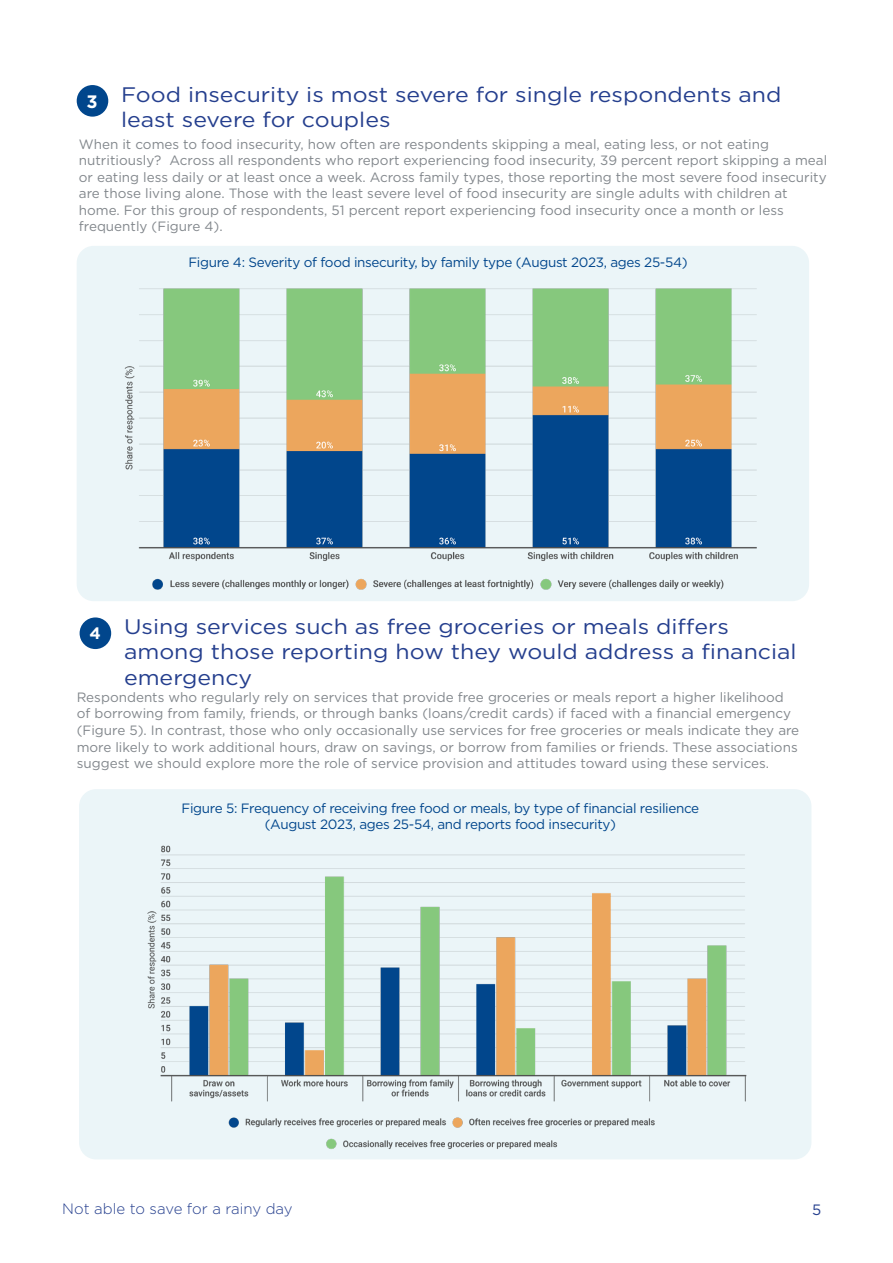
<style>
.page{position:relative;width:893px;height:1263px;background:#fff}
.page>*{position:absolute;margin:0;border:0;box-sizing:border-box;transform-origin:0 0}
.Subheader{font:21px/25.2px "Gotham";color:#253f8e;scale:1.1 1}
.t1{font:700 18px "Gotham";color:#fff}
.t2{font:700 16.5px "Gotham";color:#fff}
.t3{font:300 15px "Gotham";color:#253f8e}
.t4{font:15px "Gotham";color:#253f8e}
.Body_Copy{font:13.5px/16.5px "Gotham";color:#82878c}
.Body_Copy-2{font:13.5px "Gotham";letter-spacing:-.025em;color:#01468c}
</style>
<div class="page">
<div style="left:77px;top:85px;width:31px;height:32px;background:#01468c;border-radius:50%"></div>
<div style="left:80px;top:617px;width:31px;height:32px;background:#01468c;border-radius:50%"></div>
<div style="left:79px;top:789px;width:732px;height:370px;background:#ebf5f8;border-radius:17px"></div>
<img style="left:147px;top:845px;width:600px;height:304px">
<div style="left:77px;top:246px;width:732px;height:355px;background:#ebf5f8;border-radius:17px"></div>
<img style="left:124px;top:288px;width:633px;height:302px">
<p class="Subheader" style="left:121px;top:81px;width:602px">Food insecurity is most severe for single respondents and least severe for couples</p>
<p class="t1" style="left:86px;top:89px;width:13px">3</p>
<p class="Body_Copy" style="left:79px;top:136px;width:750px">When it comes to food insecurity, how often are respondents skipping a meal, eating less, or not eating nutritiously? Across all respondents who report experiencing food insecurity, 39 percent report skipping a meal or eating less daily or at least once a week. Across family types, those reporting the most severe food insecurity are those living alone. Those with the least severe level of food insecurity are single adults with children at home. For this group of respondents, 51 percent report experiencing food insecurity once a month or less frequently (Figure 4).</p>
<p class="Body_Copy-2" style="left:188px;top:254px;width:501px">Figure 4: Severity of food insecurity, by family type (August 2023, ages 25-54)</p>
<p class="t2" style="left:89px;top:622px;width:13px">4</p>
<p class="Subheader" style="left:124px;top:614px;width:613px">Using services such as free groceries or meals differs among those reporting how they would address a financial emergency</p>
<p class="Body_Copy" style="left:77px;top:689px;width:724px">Respondents who regularly rely on services that provide free groceries or meals report a higher likelihood of borrowing from family, friends, or through banks (loans/credit cards) if faced with a financial emergency (Figure 5). In contrast, those who only occasionally use services for free groceries or meals indicate they are more likely to work additional hours, draw on savings, or borrow from families or friends. These associations suggest we should explore more the role of service provision and attitudes toward using these services.</p>
<p class="Body_Copy-2" style="left:182px;top:800px;width:519px">Figure 5: Frequency of receiving free food or meals, by type of financial resilience</p>
<p class="Body_Copy-2" style="left:265px;top:816px;width:353px">(August 2023, ages 25-54, and reports food insecurity)</p>
<p class="t3" style="left:62px;top:1199px;width:232px">Not able to save for a rainy day</p>
<p class="t4" style="left:812px;top:1200px;width:11px">5</p>
</div>
